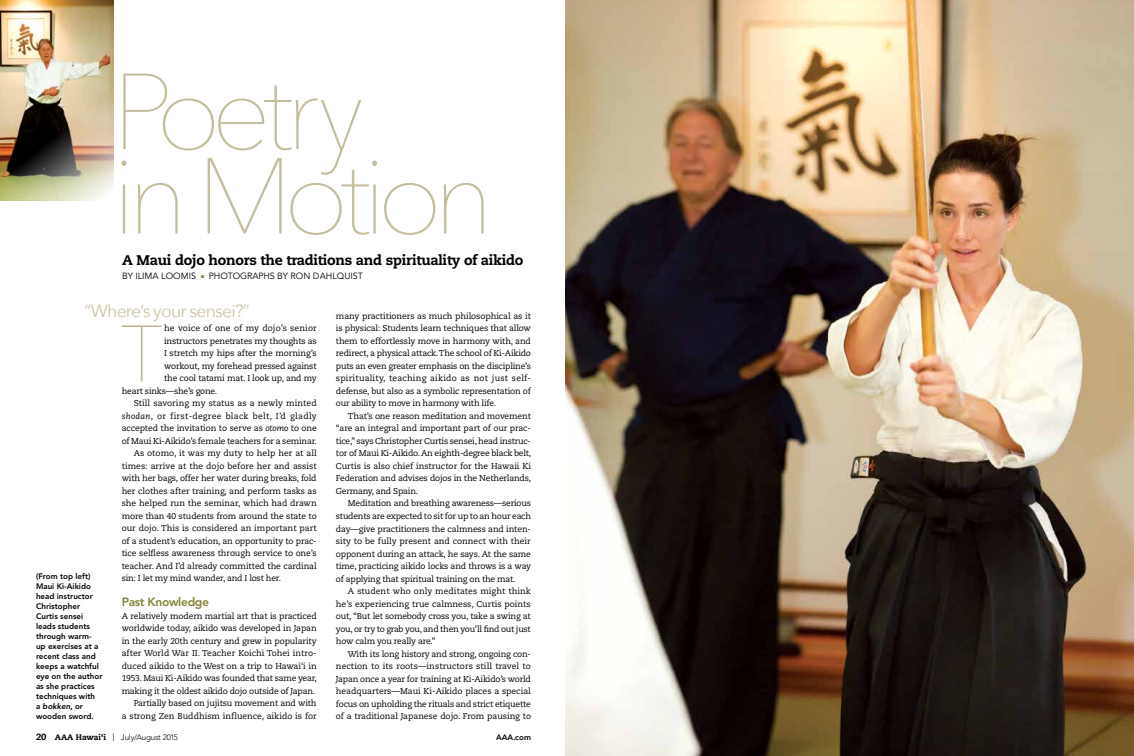
<style>
.page{position:relative;width:1134px;height:756px;background:#fff}
.page>*{position:absolute;margin:0;border:0;box-sizing:border-box;transform-origin:0 0}
.t1{font:200 106.5px/84.5px "Avenir Next";letter-spacing:-.085em;color:#c4be9c}
.t2{font:200 79.1px "Avenir Next";color:#c1b897}
.t3{font:17.6px "Avenir Next";letter-spacing:-.045em;color:#cec5a4}
.t4{font:800 14px "Caecilia";letter-spacing:-.02em;color:#000}
.t5{font:800 12px "Avenir";letter-spacing:-.025em;color:#848236}
.t6{font:9px "Avenir";color:#000}
.t7{font:8.5px/12.5px "Caecilia";letter-spacing:-.015em;color:#000;text-align:justify}
.t8{font:8.5px "Caecilia";letter-spacing:.005em;color:#000}
.t9{font:8.5px "Caecilia";letter-spacing:.035em;color:#000}
.t10{font:8.5px "Caecilia";letter-spacing:.01em;color:#000}
.t11{font:800 8px/10px "Avenir";color:#000}
.t12{font:300 8px "Avenir";letter-spacing:-.02em;color:#000}
.s1{font-style:italic}
.s2{font-family:"Caecilia";font-weight:800;font-size:9px}
.s3{font-family:"Caecilia";font-weight:800}
.s4{font-size:10px}
</style>
<div class="page">
<img style="left:566px;top:0;width:568px;height:756px">
<img style="left:0;top:0;width:113px;height:200px">
<h1 class="t1" style="left:112px;top:63px;width:383px">Poetry<br>in Motion</h1>
<h3 class="t4" style="left:122px;top:252px;width:403px">A Maui dojo honors the traditions and spirituality of aikido</h3>
<p class="t6" style="left:122px;top:271px;width:76px">BY ILIMA LOOMIS</p>
<p class="t6" style="left:201px;top:271px;width:164px"><sup>■</sup> PHOTOGRAPHS BY RON DAHLQUIST</p>
<h3 class="t3" style="left:85px;top:296px;width:167px">“Where’s your sensei?”</h3>
<p class="t11" style="left:36px;top:571px;width:68px">(From top left)<br>Maui Ki-Aikido head instructor<br>Christopher<br>Curtis sensei leads students through warm&shy;up exercises at a recent class and keeps a watchful eye on the author as she practices techniques with<br>a <span class="s1">bokken</span>, or wooden sword.</p>
<h2 class="t2" style="left:120px;top:287px;width:44px">T</h2>
<p class="t10" style="left:164px;top:324px;width:154px">he voice of one of my dojo’s senior</p>
<p class="t7" style="left:164px;top:335px;width:154px">instructors penetrates my thoughts as</p>
<p class="t7" style="left:164px;top:347px;width:154px">I stretch my hips after the morning’s</p>
<p class="t7" style="left:164px;top:360px;width:154px">workout, my forehead pressed against</p>
<p class="t7" style="left:164px;top:372px;width:154px">the cool tatami mat. I look up, and my</p>
<p class="t7" style="left:122px;top:385px;width:97px">heart sinks—she’s gone.</p>
<p class="t8" style="left:134px;top:399px;width:184px">Still savoring my status as a newly minted</p>
<p class="t9" style="left:122px;top:411px;width:197px"><span class="s1">shodan</span>, or first-degree black belt, I’d gladly</p>
<p class="t7" style="left:122px;top:422px;width:197px">accepted the invitation to serve as <span class="s1">otomo</span> to one</p>
<p class="t7" style="left:122px;top:435px;width:197px">of Maui Ki-Aikido’s female teachers for a seminar.</p>
<p class="t7" style="left:134px;top:447px;width:185px">As otomo, it was my duty to help her at all</p>
<p class="t8" style="left:122px;top:461px;width:197px">times: arrive at the dojo before her and assist</p>
<p class="t7" style="left:122px;top:472px;width:196px">with her bags, offer her water during breaks, fold</p>
<p class="t7" style="left:122px;top:485px;width:196px">her clothes after training, and perform tasks as</p>
<p class="t7" style="left:122px;top:497px;width:196px">she helped run the seminar, which had drawn</p>
<p class="t7" style="left:122px;top:510px;width:197px">more than 40 students from around the state to</p>
<p class="t7" style="left:122px;top:522px;width:197px">our dojo. This is considered an important part</p>
<p class="t7" style="left:122px;top:535px;width:197px">of a student’s education, an opportunity to prac-</p>
<p class="t7" style="left:122px;top:547px;width:197px">tice selfless awareness through service to one’s</p>
<p class="t7" style="left:122px;top:560px;width:197px">teacher. And I’d already committed the cardinal</p>
<p class="t7" style="left:122px;top:572px;width:161px">sin: I let my mind wander, and I lost her.</p>
<h3 class="t5" style="left:122px;top:595px;width:89px">Past Knowledge</h3>
<p class="t7" style="left:122px;top:610px;width:197px;text-align:right">A relatively modern martial art that is practiced worldwide today, aikido was developed in Japan in the early 20th century and grew in popularity after World War II. Teacher Koichi Tohei intro&shy;duced aikido to the West on a trip to Hawai‘i in 1953. Maui Ki-Aikido was founded that same year, making it the oldest aikido dojo outside of Japan.<br>Partially based on jujitsu movement and with<br>a strong Zen Buddhism influence, aikido is for</p>
<p class="t7" style="left:336px;top:310px;width:197px">many practitioners as much philosophical as it is physical: Students learn techniques that allow them to effortlessly move in harmony with, and redirect, a physical attack. The school of Ki-Aikido puts an even greater emphasis on the discipline’s spirituality, teaching aikido as not just self&shy;defense, but also as a symbolic representation of our ability to move in harmony with life.</p>
<p class="t7" style="left:336px;top:410px;width:197px;text-indent:12px">That’s one reason meditation and movement “are an integral and important part of our prac&shy;tice,” says Christopher Curtis sensei, head instruc&shy;tor of Maui Ki-Aikido. An eighth-degree black belt, Curtis is also chief instructor for the Hawaii Ki Federation and advises dojos in the Netherlands, Germany, and Spain.</p>
<p class="t7" style="left:336px;top:497px;width:197px;text-indent:12px">Meditation and breathing awareness—serious students are expected to sit for up to an hour each day—give practitioners the calmness and inten&shy;sity to be fully present and connect with their opponent during an attack, he says. At the same time, practicing aikido locks and throws is a way of applying that spiritual training on the mat.</p>
<p class="t7" style="left:336px;top:585px;width:196px;text-indent:12px">A student who only meditates might think he’s experiencing true calmness, Curtis points out, “But let somebody cross you, take a swing at you, or try to grab you, and then you’ll find out just how calm you really are.”</p>
<p class="t7" style="left:336px;top:648px;width:197px;text-indent:12px">With its long history and strong, ongoing con&shy;nection to its roots—instructors still travel to Japan once a year for training at Ki-Aikido’s world headquarters—Maui Ki-Aikido places a special focus on upholding the rituals and strict etiquette of a traditional Japanese dojo. From pausing to</p>
<p class="t12" style="left:36px;top:733px;width:144px"><span class="s2">20</span> <span class="s3">AAA Hawai‘i</span> <span class="s4">|</span> July/August 2015</p>
<p class="t11" style="left:496px;top:732px;width:36px">AAA.com</p>
</div>
